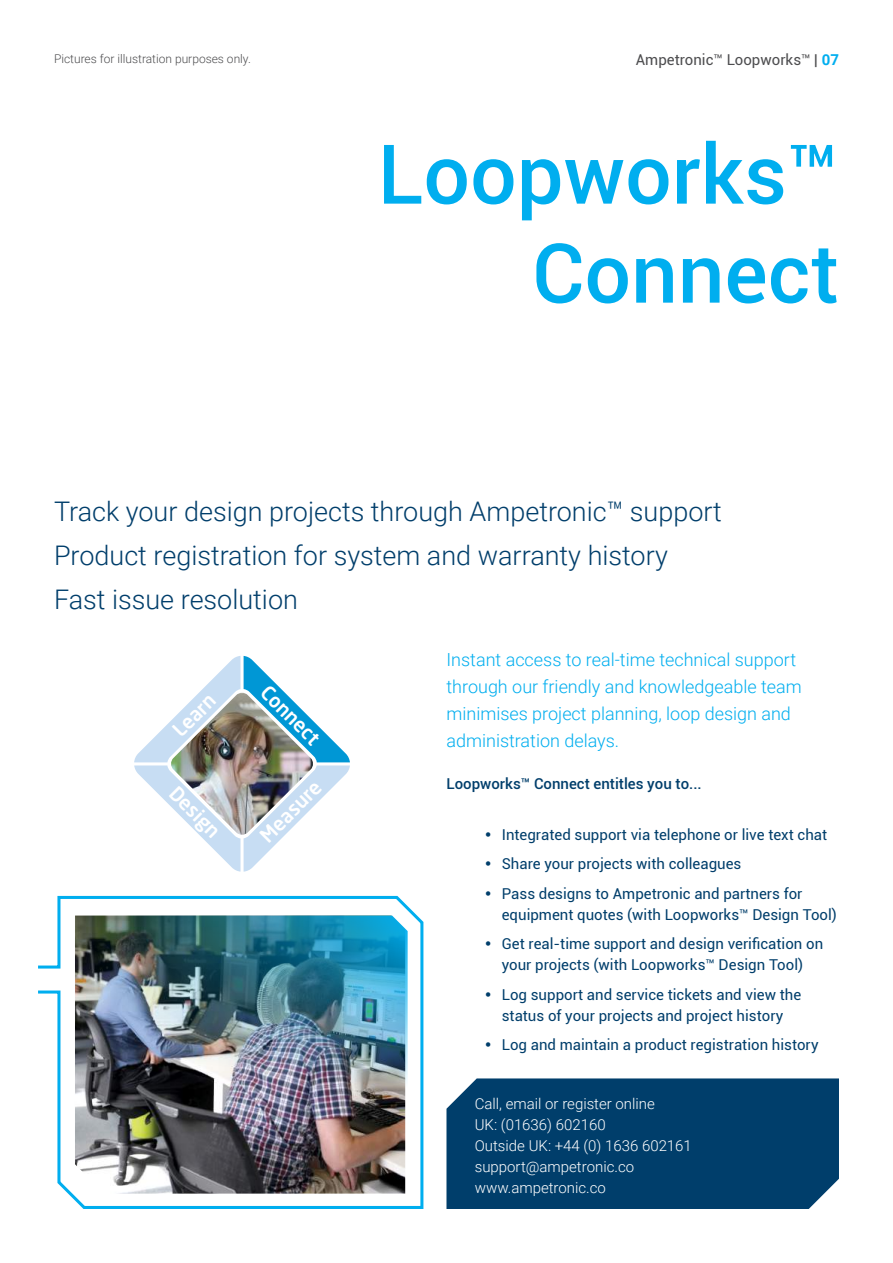
<style>
.page{position:relative;width:893px;height:1263px;background:#fff}
.page>*{position:absolute;margin:0;border:0;box-sizing:border-box;transform-origin:0 0}
.t1{font:500 82.5px/99px "Roboto";color:#00aeef;text-align:right}
.t2{font:300 27px/44px "Roboto";color:#003e6b}
.t3{font:500 19.65px "Neo Sans";color:#fff}
.t4{font:300 18px/27px "Roboto";color:#00aeef}
.t5{font:15px/29.5px "Roboto";color:#003e6b}
.t6{font:300 15px/21px "Roboto";color:#fff}
.t7{font:500 15px "Roboto";color:#003e6b}
.t8{font:15px "Roboto";color:#4d4d4f}
.t9{font:300 12px "Roboto";color:#4d4d4f}
.s1{font-weight:700;color:#00aeef}
</style>
<div class="page">
<img style="left:134px;top:656px;width:216px;height:216px">
<svg style="left:38px;top:895px;width:386px;height:314px"></svg>
<img style="left:75px;top:915px;width:330px;height:278px">
<img style="left:76px;top:915px;width:332px;height:231px">
<div style="left:446px;top:1078px;width:393px;height:131px;background:#003e6b"></div>
<p class="t9" style="left:54px;top:50px;width:198px">Pictures for illustration purposes only.</p>
<p class="t8" style="left:636px;top:49px;width:205px">Ampetronic™ Loopworks™ | <span class="s1">07</span></p>
<h1 class="t1" style="left:378px;top:122px;width:462px">Loopworks™<br>Connect</h1>
<h2 class="t2" style="left:54px;top:488px;width:669px">Track your design projects through Ampetronic™ support<br>Product registration for system and warranty history<br>Fast issue resolution</h2>
<h3 class="t3" style="left:170px;top:727px;width:53px;rotate:-45deg">Learn</h3>
<h3 class="t3" style="left:179px;top:784px;width:64px;rotate:45deg">Design</h3>
<h3 class="t3" style="left:270px;top:683px;width:76px;rotate:45deg">Connect</h3>
<h3 class="t3" style="left:257px;top:832px;width:79px;rotate:-45deg">Measure</h3>
<p class="t4" style="left:446px;top:646px;width:357px">Instant access to real-time technical support through our friendly and knowledgeable team minimises project planning, loop design and administration delays.</p>
<p class="t7" style="left:446px;top:773px;width:257px">Loopworks™ Connect entitles you to...</p>
<p class="t5" style="left:502px;top:819px;width:327px">Integrated support via telephone or live text chat<br>Share your projects with colleagues<br>Pass designs to Ampetronic and partners for</p>
<p class="t5" style="left:502px;top:899px;width:337px">equipment quotes (with Loopworks™ Design Tool)<br>Get real-time support and design verification on</p>
<p class="t5" style="left:502px;top:950px;width:303px">your projects (with Loopworks™ Design Tool)<br>Log support and service tickets and view the</p>
<p class="t5" style="left:502px;top:1000px;width:318px">status of your projects and project history<br>Log and maintain a product registration history</p>
<p class="t6" style="left:475px;top:1092px;width:219px">Call, email or register online<br>UK: (01636) 602160<br>Outside UK: +44 (0) 1636 602161 support@ampetronic.co www.ampetronic.co</p>
</div>
